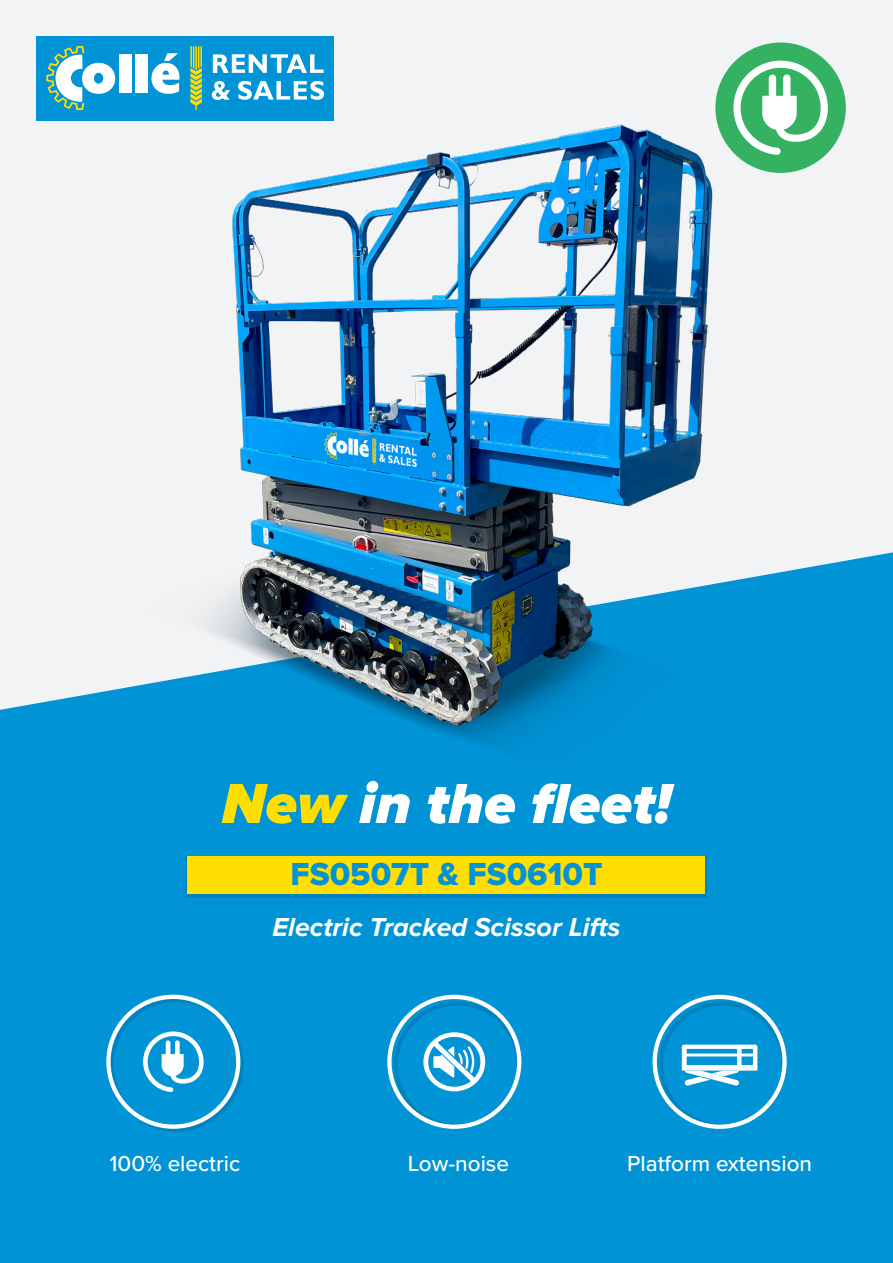
<style>
.page{position:relative;width:893px;height:1263px;background:#fff}
.page>*{position:absolute;margin:0;border:0;box-sizing:border-box;transform-origin:0 0}
.t1{font:italic 900 58.5px "Proxima Nova";color:#fff}
.t2{font:33px "Proxima Nova Extrabld";color:#0093d6}
.t3{font:italic 700 27px "Proxima Nova";color:#fff}
.t4{font:500 22.5px "Proxima Nova";color:#fff}
.s1{color:#ffdf01}
</style>
<div class="page">
<div style="left:0;top:0;width:893px;height:842px;background:#f2f3f4"></div>
<div style="left:0;top:552px;width:893px;height:711px;background:#0093d6"></div>
<div style="left:186px;top:856px;width:521px;height:42px;background:linear-gradient(to right,#0082be,#0082be)"></div>
<div style="left:188px;top:856px;width:517px;height:37px;background:#ffdf01"></div>
<div style="left:36px;top:36px;width:298px;height:84px;background:#0093d6"></div>
<svg style="left:213px;top:54px;width:111px;height:19px"></svg>
<svg style="left:212px;top:81px;width:18px;height:18px"></svg>
<svg style="left:238px;top:81px;width:86px;height:18px"></svg>
<svg style="left:151px;top:53px;width:29px;height:41px"></svg>
<svg style="left:46px;top:46px;width:69px;height:64px"></svg>
<div style="left:119px;top:54px;width:12px;height:39px;background:#fff"></div>
<div style="left:135px;top:54px;width:13px;height:39px;background:#fff"></div>
<svg style="left:190px;top:46px;width:12px;height:53px"></svg>
<div style="left:109px;top:998px;width:134px;height:134px;border:4px solid #0082be;border-radius:50%"></div>
<div style="left:106px;top:995px;width:134px;height:134px;border:4px solid #fff;border-radius:50%"></div>
<svg style="left:142px;top:1031px;width:62px;height:61px"></svg>
<div style="left:659px;top:1001px;width:127px;height:127px;border:4px solid #0082be;border-radius:50%"></div>
<div style="left:653px;top:995px;width:134px;height:134px;border:4px solid #fff;border-radius:50%"></div>
<svg style="left:682px;top:1045px;width:75px;height:41px"></svg>
<div style="left:394px;top:1001px;width:126px;height:127px;border:4px solid #0082be;border-radius:50%"></div>
<div style="left:387px;top:995px;width:134px;height:134px;border:4px solid #fff;border-radius:50%"></div>
<svg style="left:423px;top:1032px;width:62px;height:59px"></svg>
<div style="left:715px;top:43px;width:131px;height:130px;background:#35b162;border-radius:50%"></div>
<svg style="left:732px;top:59px;width:96px;height:96px"></svg>
<img style="left:149px;top:99px;width:618px;height:674px">
<p class="t1" style="left:222px;top:770px;width:451px"><span class="s1">New</span> in the fleet!</p>
<p class="t2" style="left:291px;top:855px;width:313px">FS0507T &amp; FS0610T</p>
<p class="t3" style="left:272px;top:911px;width:350px">Electric Tracked Scissor Lifts</p>
<p class="t4" style="left:110px;top:1146px;width:132px">100% electric</p>
<p class="t4" style="left:408px;top:1146px;width:103px">Low-noise</p>
<p class="t4" style="left:627px;top:1146px;width:187px">Platform extension</p>
</div>
